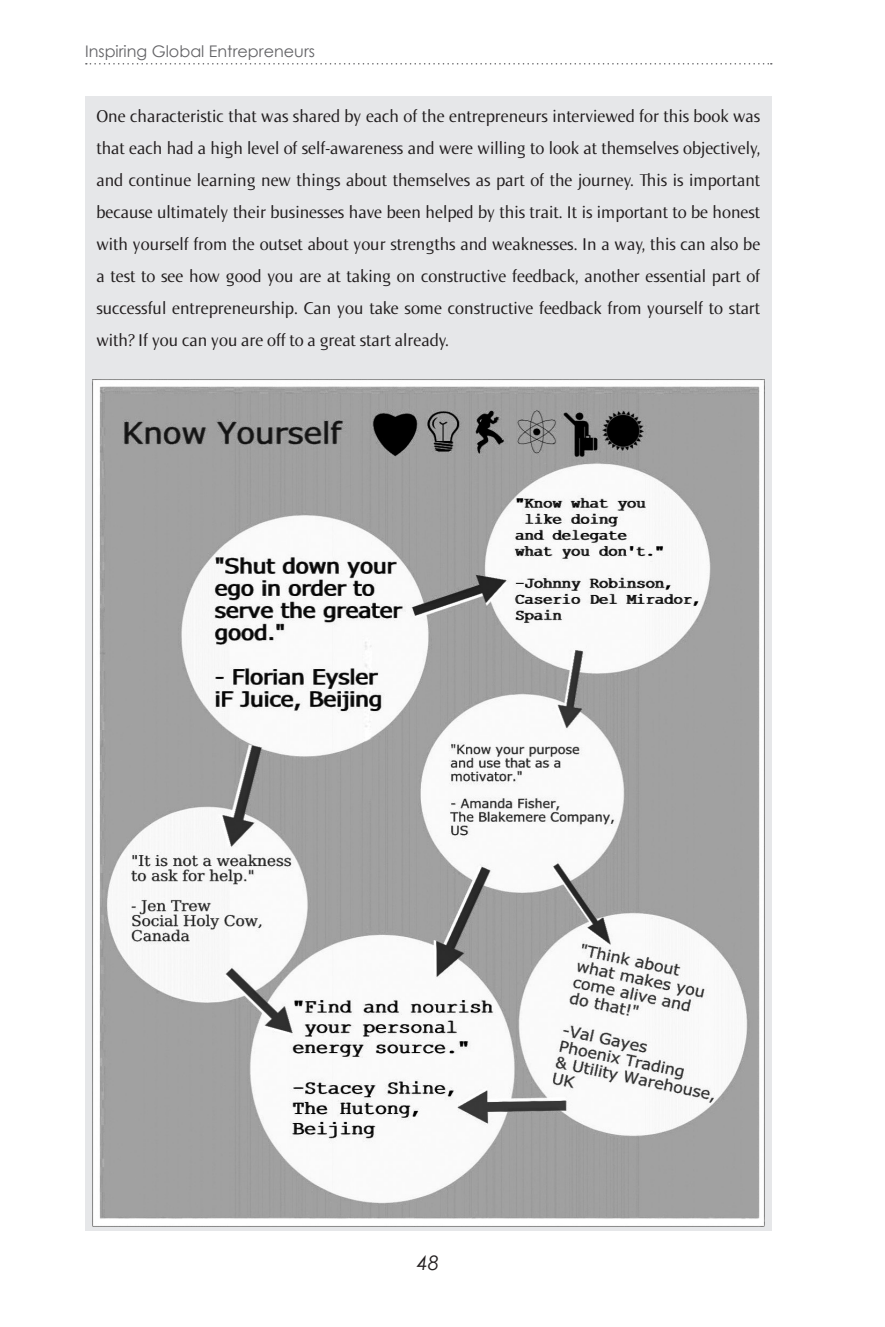
<style>
.page{position:relative;width:885px;height:1327px;background:#fff}
.page>*{position:absolute;margin:0;border:0;box-sizing:border-box;transform-origin:0 0}
.t1{font:italic 20px "Century Gothic";color:#231f20}
.BODY{font:18px/32px "Norma";color:#231f20;text-align:justify}
.t2{font:16px "Century Gothic";color:#636366}
</style>
<div class="page">
<svg style="left:86px;top:63px;width:685px;height:2px"></svg>
<div style="left:85px;top:96px;width:686px;height:1134px;background:#e6e7e9"></div>
<img style="left:92px;top:380px;width:672px;height:846px">
<p class="t2" style="left:85px;top:40px;width:231px">Inspiring Global Entrepreneurs</p>
<p class="BODY" style="left:96px;top:100px;width:665px">One characteristic that was shared by each of the entrepreneurs interviewed for this book was that each had a high level of self-awareness and were willing to look at themselves objectively, and continue learning new things about themselves as part of the journey. This is important because ultimately their businesses have been helped by this trait. It is important to be honest with yourself from the outset about your strengths and weaknesses. In a way, this can also be a test to see how good you are at taking on constructive feedback, another essential part of successful entrepreneurship. Can you take some constructive feedback from yourself to start with? If you can you are off to a great start already.</p>
<p class="t1" style="left:417px;top:1249px;width:24px">48</p>
</div>
